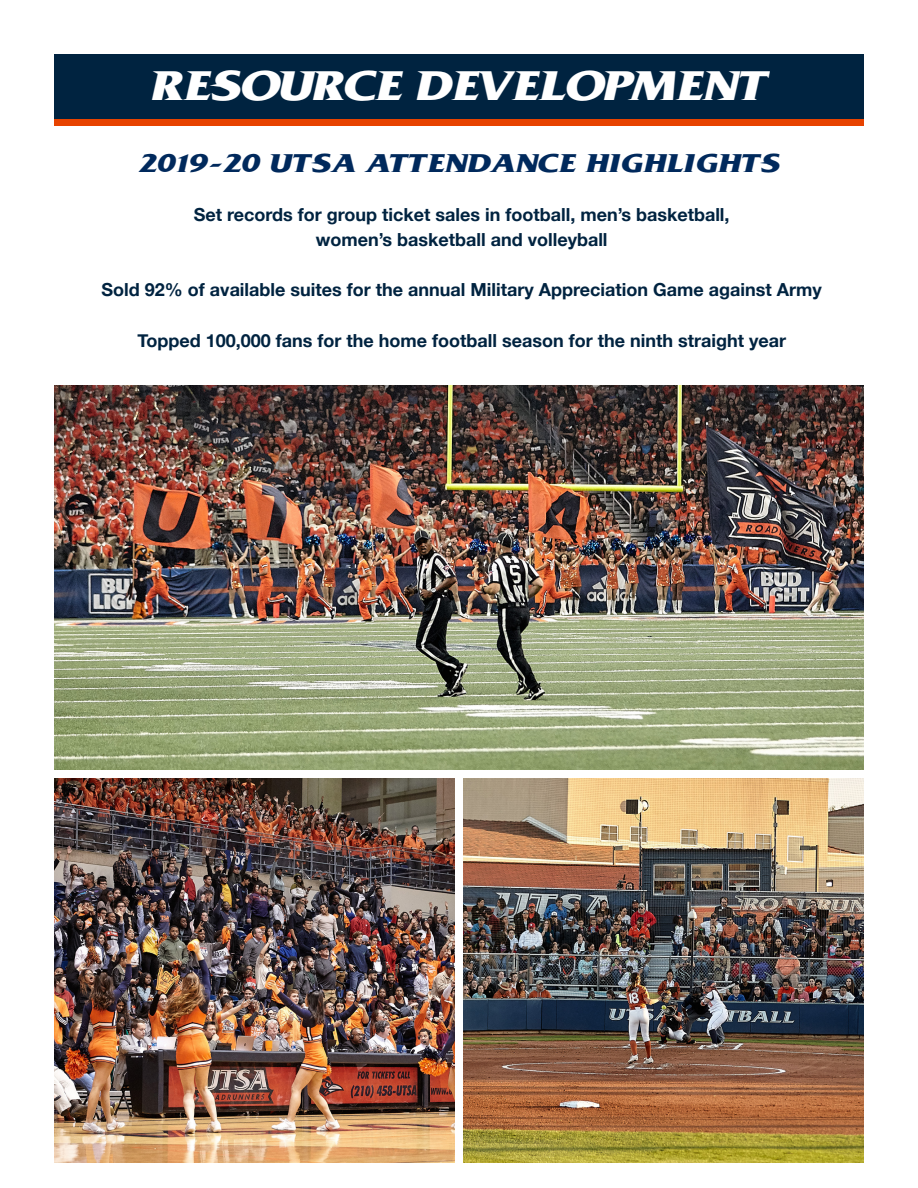
<style>
.page{position:relative;width:918px;height:1188px;background:#fff}
.page>*{position:absolute;margin:0;border:0;box-sizing:border-box;transform-origin:0 0}
.t1{font:700 43.5px "UTSA";letter-spacing:-.025em;color:#fff}
.t2{font:700 27px "UTSA";color:#00295c}
.t3{font:700 18px "Helvetica Neue";color:#002340}
</style>
<div class="page">
<div style="left:54px;top:61px;width:810px;height:64px;background:linear-gradient(to right,#e74300,#e74300)"></div>
<div style="left:54px;top:54px;width:810px;height:64px;background:#002340"></div>
<img style="left:54px;top:385px;width:810px;height:384px">
<img style="left:54px;top:778px;width:400px;height:384px">
<img style="left:464px;top:778px;width:400px;height:384px">
<p class="t1" style="left:151px;top:60px;width:618px">RESOURCE DEVELOPMENT</p>
<p class="t2" style="left:138px;top:147px;width:643px">2019-20 UTSA ATTENDANCE HIGHLIGHTS</p>
<p class="t3" style="left:194px;top:200px;width:537px">Set records for group ticket sales in football, men’s basketball,</p>
<p class="t3" style="left:316px;top:225px;width:293px">women’s basketball and volleyball</p>
<p class="t3" style="left:102px;top:276px;width:722px">Sold 92% of available suites for the annual Military Appreciation Game against Army</p>
<p class="t3" style="left:137px;top:326px;width:650px">Topped 100,000 fans for the home football season for the ninth straight year</p>
</div>
